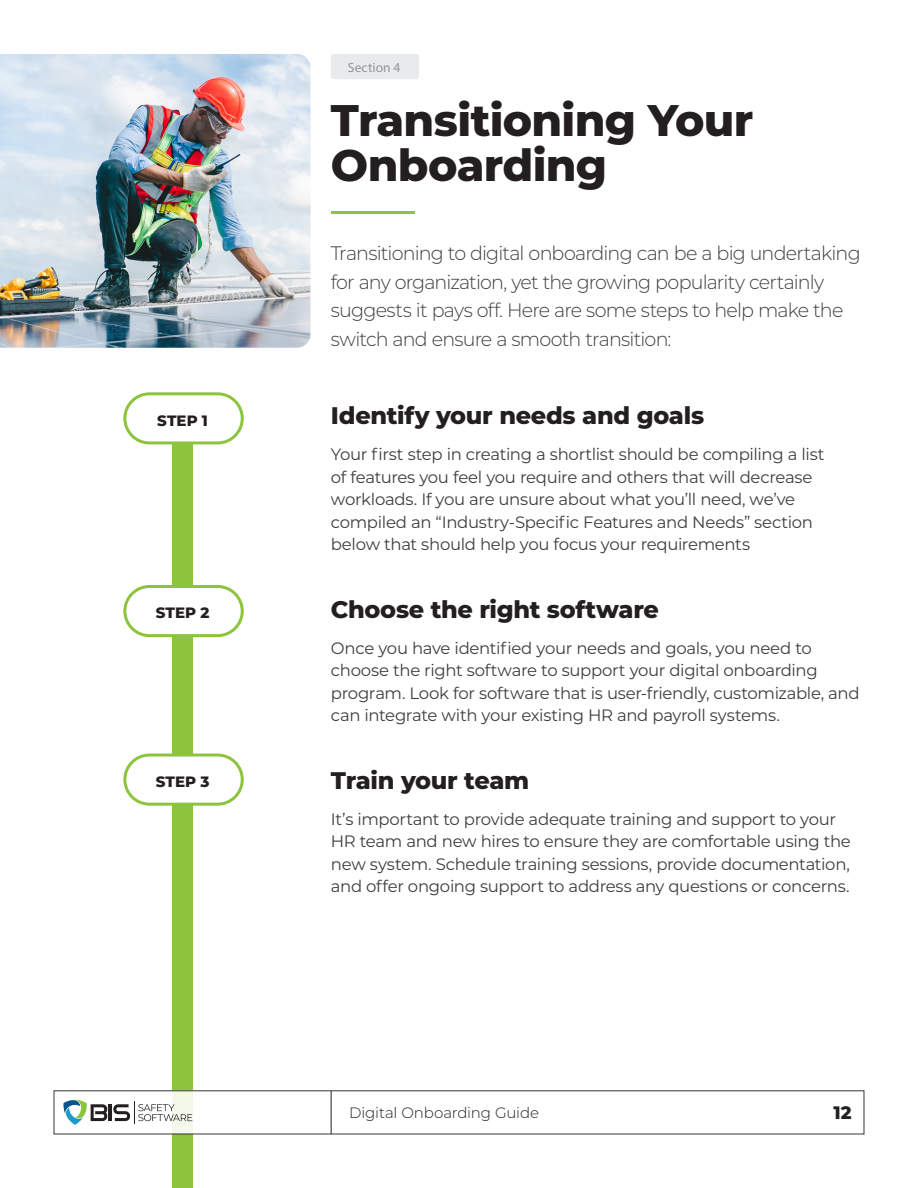
<style>
.page{position:relative;width:918px;height:1188px;background:#fff}
.page>*{position:absolute;margin:0;border:0;box-sizing:border-box;transform-origin:0 0}
.t1{font:800 44.25px/45px "Montserrat";letter-spacing:-.015em;color:#231f20}
.t2{font:800 24px "Montserrat";letter-spacing:-.015em;color:#231f20}
.t3{font:300 19.5px/28.5px "Montserrat";letter-spacing:-.04em;color:#3e3e3f}
.t4{font:800 18px "Montserrat";color:#231f20}
.t5{font:16.5px/22.5px "Montserrat";letter-spacing:-.02em;color:#3e3e3f}
.t6{font:300 15px "Montserrat";letter-spacing:-.005em;color:#231f20}
.t7{font:800 15px "Montserrat";letter-spacing:.005em;color:#231f20}
.t8{font:13.5px "Myriad Pro";letter-spacing:.005em;color:#939598}
</style>
<div class="page">
<img style="left:0;top:54px;width:310px;height:294px">
<hr style="left:331px;top:211px;width:84px;height:3px;background:#8cc43e">
<div style="left:331px;top:54px;width:88px;height:25px;background:#e9eaeb;border-radius:3px"></div>
<div style="left:172px;top:396px;width:20px;height:792px;background:#8cc43e"></div>
<div style="left:125px;top:394px;width:117px;height:49px;background:#fff;border-radius:25px"></div>
<div style="left:123px;top:392px;width:121px;height:52px;border:3px solid #8cc43e;border-radius:25px"></div>
<div style="left:125px;top:586px;width:117px;height:50px;background:#fff;border-radius:25px"></div>
<div style="left:123px;top:585px;width:121px;height:52px;border:3px solid #8cc43e;border-radius:25px"></div>
<div style="left:125px;top:755px;width:117px;height:49px;background:#fff;border-radius:25px"></div>
<div style="left:123px;top:754px;width:121px;height:52px;border:3px solid #8cc43e;border-radius:25px"></div>
<div style="left:54px;top:1091px;width:810px;height:43px;background:#fff"></div>
<hr style="left:109px;top:1104px;width:3px;height:17px;background:#231f20">
<svg style="left:63px;top:1099px;width:44px;height:26px"></svg>
<svg style="left:113px;top:1101px;width:79px;height:23px"></svg>
<hr style="left:331px;top:1091px;width:1px;height:43px;background:#231f20">
<p class="t7" style="left:157px;top:409px;width:52px">STEP 1</p>
<p class="t7" style="left:156px;top:602px;width:55px">STEP 2</p>
<p class="t7" style="left:156px;top:771px;width:55px">STEP 3</p>
<p class="t8" style="left:348px;top:59px;width:54px">Section 4</p>
<p class="t1" style="left:331px;top:95px;width:424px">Transitioning Your<br>Onboarding</p>
<p class="t3" style="left:331px;top:238px;width:531px">Transitioning to digital onboarding can be a big undertaking for any organization, yet the growing popularity certainly suggests it pays off. Here are some steps to help make the switch and ensure a smooth transition:</p>
<p class="t2" style="left:331px;top:398px;width:375px">Identify your needs and goals</p>
<p class="t5" style="left:331px;top:443px;width:495px">Your first step in creating a shortlist should be compiling a list of features you feel you require and others that will decrease workloads. If you are unsure about what you’ll need, we’ve compiled an “Industry-Specific Features and Needs” section below that should help you focus your requirements</p>
<p class="t2" style="left:331px;top:592px;width:330px">Choose the right software</p>
<p class="t5" style="left:331px;top:636px;width:530px">Once you have identified your needs and goals, you need to choose the right software to support your digital onboarding program. Look for software that is user-friendly, customizable, and can integrate with your existing HR and payroll systems.</p>
<p class="t2" style="left:331px;top:763px;width:200px">Train your team</p>
<p class="t5" style="left:331px;top:807px;width:522px">It’s important to provide adequate training and support to your HR team and new hires to ensure they are comfortable using the new system. Schedule training sessions, provide documentation, and offer ongoing support to address any questions or concerns.</p>
<p class="t6" style="left:349px;top:1103px;width:191px">Digital Onboarding Guide</p>
<p class="t4" style="left:833px;top:1100px;width:20px">12</p>
</div>
